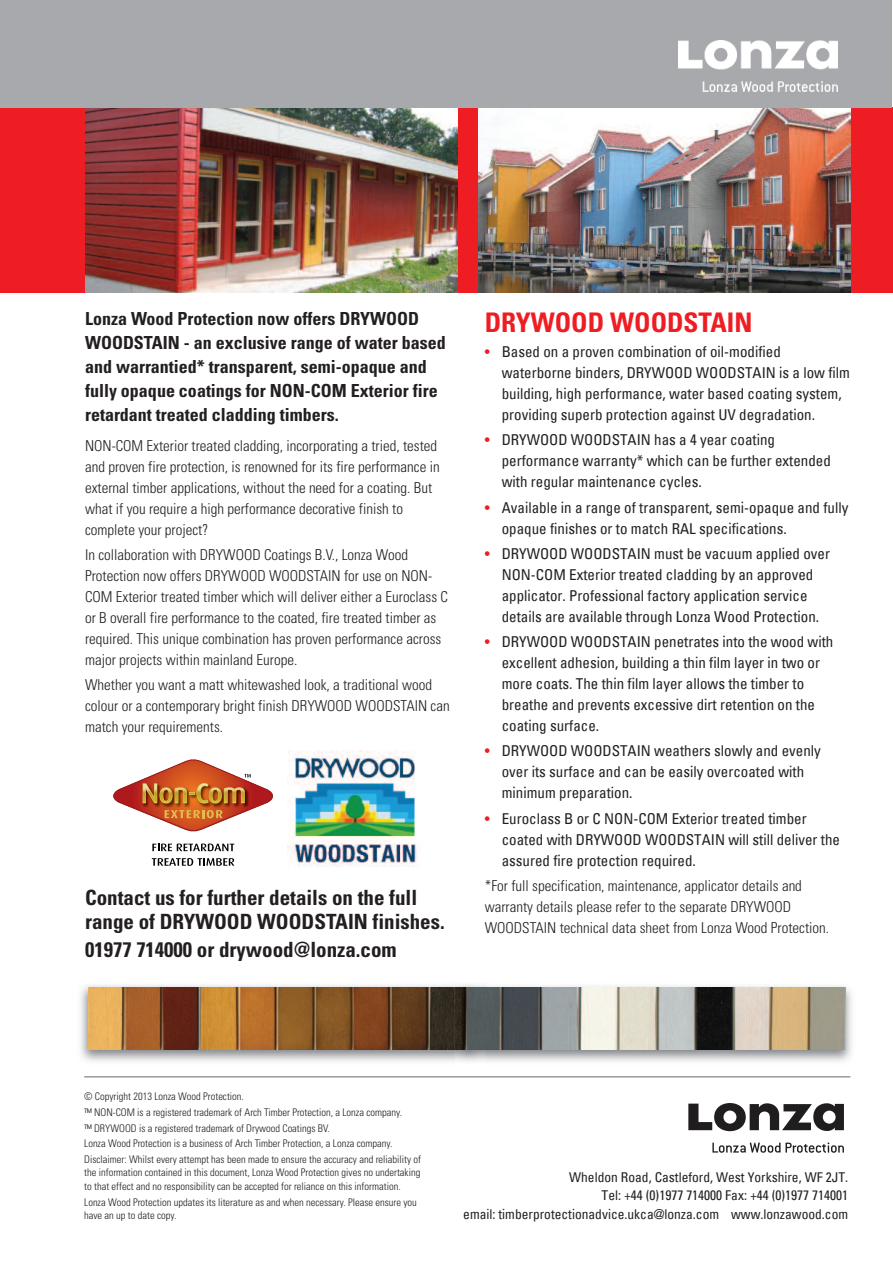
<style>
.page{position:relative;width:893px;height:1263px;background:#fff}
.page>*{position:absolute;margin:0;border:0;box-sizing:border-box;transform-origin:0 0}
.t1{font:700 condensed 27px "Univers";color:#ee1d23}
.t2{font:700 condensed 21px/24px "Univers";color:#231f20}
.t3{font:700 condensed 18px/24px "Univers";color:#231f20}
.t4{font:condensed 15px/21px "Univers";color:#231f20}
.t5{font:300 condensed 15px/21px "Univers";color:#231f20}
.t6{font:condensed 13.5px/18.6px "Univers";color:#231f20;text-align:right}
.t7{font:300 condensed 10.5px/15.6px "Univers";color:#231f20}
.s1{color:#ee1d23}
</style>
<div class="page">
<div style="left:0;top:107px;width:893px;height:186px;background:#ee1d23"></div>
<img style="left:85px;top:108px;width:372px;height:185px">
<img style="left:478px;top:108px;width:372px;height:185px">
<div style="left:0;top:0;width:892px;height:108px;background:#a8a9ad"></div>
<img style="left:678px;top:40px;width:160px;height:51px">
<img style="left:287px;top:751px;width:130px;height:116px">
<svg style="left:152px;top:843px;width:82px;height:8px"></svg>
<svg style="left:152px;top:858px;width:82px;height:8px"></svg>
<svg style="left:113px;top:759px;width:160px;height:73px"></svg>
<hr style="left:84px;top:1076px;width:766px;height:1px;background:#97999c">
<svg style="left:712px;top:1142px;width:132px;height:11px"></svg>
<svg style="left:688px;top:1103px;width:156px;height:28px"></svg>
<img style="left:80px;top:985px;width:772px;height:77px">
<img style="left:88px;top:987px;width:367px;height:62px">
<img style="left:455px;top:984px;width:31px;height:78px">
<img style="left:455px;top:987px;width:16px;height:62px">
<img style="left:467px;top:988px;width:378px;height:61px">
<p class="t3" style="left:85px;top:308px;width:362px">Lonza Wood Protection now offers DRYWOOD WOODSTAIN - an exclusive range of water based and warrantied* transparent, semi-opaque and fully opaque coatings for NON-COM Exterior fire retardant treated cladding timbers.</p>
<p class="t5" style="left:85px;top:436px;width:356px">NON-COM Exterior treated cladding, incorporating a tried, tested and proven fire protection, is renowned for its fire performance in external timber applications, without the need for a coating. But what if you require a high performance decorative finish to complete your project?</p>
<p class="t5" style="left:85px;top:545px;width:364px">In collaboration with DRYWOOD Coatings B.V., Lonza Wood Protection now offers DRYWOOD WOODSTAIN for use on NON-COM Exterior treated timber which will deliver either a Euroclass C or B overall fire performance to the coated, fire treated timber as required. This unique combination has proven performance across major projects within mainland Europe.</p>
<p class="t5" style="left:85px;top:676px;width:366px">Whether you want a matt whitewashed look, a traditional wood colour or a contemporary bright finish DRYWOOD WOODSTAIN can match your requirements.</p>
<h2 class="t2" style="left:85px;top:887px;width:361px">Contact us for further details on the full range of DRYWOOD WOODSTAIN finishes.</h2>
<h2 class="t2" style="left:85px;top:939px;width:313px">01977 714000 or drywood@lonza.com</h2>
<h1 class="t1" style="left:485px;top:312px;width:269px">DRYWOOD WOODSTAIN</h1>
<p class="t4" style="left:502px;top:341px;width:350px;text-indent:-17px"><span class="s1">•</span> Based on a proven combination of oil-modified waterborne binders, DRYWOOD WOODSTAIN is a low film building, high performance, water based coating system, providing superb protection against UV degradation.</p>
<p class="t4" style="left:502px;top:429px;width:331px;text-indent:-17px"><span class="s1">•</span> DRYWOOD WOODSTAIN has a 4 year coating performance warranty* which can be further extended with regular maintenance cycles.</p>
<p class="t4" style="left:502px;top:496px;width:348px;text-indent:-17px"><span class="s1">•</span> Available in a range of transparent, semi-opaque and fully opaque finishes or to match RAL specifications.</p>
<p class="t4" style="left:485px;top:543px;width:347px;text-align:center"><span class="s1">•</span> DRYWOOD WOODSTAIN must be vacuum applied over NON-COM Exterior treated cladding by an approved applicator. Professional factory application service details are available through Lonza Wood Protection.</p>
<p class="t4" style="left:502px;top:631px;width:333px;text-indent:-17px"><span class="s1">•</span> DRYWOOD WOODSTAIN penetrates into the wood with excellent adhesion, building a thin film layer in two or more coats. The thin film layer allows the timber to breathe and prevents excessive dirt retention on the coating surface.</p>
<p class="t4" style="left:502px;top:740px;width:321px;text-indent:-17px"><span class="s1">•</span> DRYWOOD WOODSTAIN weathers slowly and evenly over its surface and can be easily overcoated with minimum preparation.</p>
<p class="t4" style="left:502px;top:807px;width:340px;text-indent:-17px"><span class="s1">•</span> Euroclass B or C NON-COM Exterior treated timber coated with DRYWOOD WOODSTAIN will still deliver the assured fire protection required.</p>
<p class="t5" style="left:485px;top:876px;width:346px">*For full specification, maintenance, applicator details and warranty details please refer to the separate DRYWOOD<br>WOODSTAIN technical data sheet from Lonza Wood Protection.</p>
<p class="t7" style="left:84px;top:1090px;width:338px">© Copyright 2013 Lonza Wood Protection.<br>™ NON-COM is a registered trademark of Arch Timber Protection, a Lonza company.<br>™ DRYWOOD is a registered trademark of Drywood Coatings BV.<br>Lonza Wood Protection is a business of Arch Timber Protection, a Lonza company.<br>Disclaimer: Whilst every attempt has been made to ensure the accuracy and reliability of</p>
<p class="t7" style="left:84px;top:1167px;width:338px;line-height:13.5px">the information contained in this document, Lonza Wood Protection gives no undertaking to that effect and no responsibility can be accepted for reliance on this information.</p>
<p class="t7" style="left:84px;top:1196px;width:334px;line-height:13.5px">Lonza Wood Protection updates its literature as and when necessary. Please ensure you have an up to date copy.</p>
<p class="t6" style="left:463px;top:1167px;width:386px">Wheldon Road, Castleford, West Yorkshire, WF 2JT.<br>Tel: +44 (0)1977 714000 Fax: +44 (0)1977 714001<br>email: timberprotectionadvice.ukca@lonza.com www.lonzawood.com</p>
</div>
